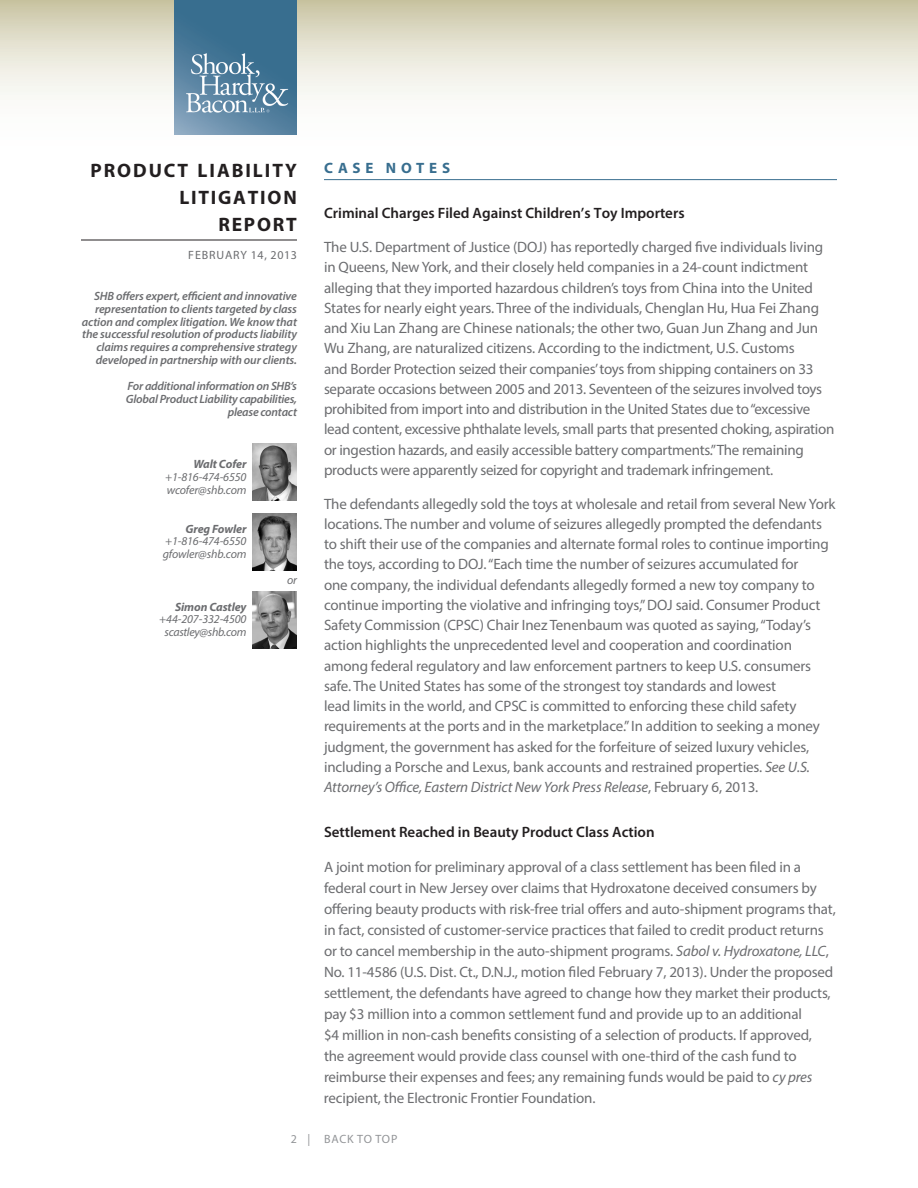
<style>
.page{position:relative;width:918px;height:1188px;background:#fff}
.page>*{position:absolute;margin:0;border:0;box-sizing:border-box;transform-origin:0 0}
.t1{font:700 19.5px/27px "Myriad Pro";letter-spacing:.095em;color:#231f20;text-align:right}
.Body{font:15px/20.2px "Myriad Pro";letter-spacing:-.01em;color:#6c6d70}
.TOCsubhead{font:600 15px "Myriad Pro";color:#231f20}
.Head{font:700 15px "Myriad Pro";letter-spacing:.32em;color:#386e8f}
.t2{font:italic 600 12px/12.8px "Myriad Pro";letter-spacing:-.01em;color:#6c6d70;text-align:right}
.t3{font:italic 12px/12.8px "Myriad Pro";letter-spacing:-.01em;color:#6c6d70;text-align:justify}
.t4{font:12px "Myriad Pro";letter-spacing:.07em;color:#6c6d70}
.Body-2{font:12px "Myriad Pro";letter-spacing:.06em;color:#939598}
.s1{font-weight:700}
.s2{font-style:italic}
</style>
<div class="page">
<svg style="left:0;top:0;width:918px;height:135px"></svg>
<hr style="left:81px;top:240px;width:216px;height:1px;background:#231f20">
<img style="left:175px;top:0;width:122px;height:135px">
<hr style="left:324px;top:179px;width:513px;height:1px;background:#386e8f">
<img style="left:253px;top:513px;width:44px;height:58px">
<img style="left:253px;top:592px;width:44px;height:57px">
<img style="left:253px;top:443px;width:44px;height:58px">
<h1 class="t1" style="left:90px;top:156px;width:208px">PRODUCT LIABILITY<br>LITIGATION<br>REPORT</h1>
<p class="t4" style="left:188px;top:248px;width:110px">FEBRUARY 14, 2013</p>
<p class="t2" style="left:82px;top:289px;width:217px">SHB offers expert, efficient and innovative representation to clients targeted by class action and complex litigation. We know that the successful resolution of products liability claims requires a comprehensive strategy developed in partnership with our clients.</p>
<p class="t2" style="left:126px;top:379px;width:173px">For additional information on SHB’s<br>Global Product Liability capabilities, please contact</p>
<p class="t3" style="left:165px;top:457px;width:83px;text-indent:29px"><span class="s1">Walt Cofer </span>+1-816-474-6550 wcofer@shb.com</p>
<p class="t3" style="left:163px;top:522px;width:85px;text-indent:23px"><span class="s1">Greg Fowler </span>+1-816-474-6550 gfowler@shb.com</p>
<p class="t3" style="left:159px;top:600px;width:89px;text-align:right"><span class="s1">Simon Castley </span>+44-207-332-4500 scastley@shb.com</p>
<p class="t3" style="left:287px;top:574px;width:11px">or</p>
<p class="Head" style="left:324px;top:158px;width:127px">CASE NOTES</p>
<p class="TOCsubhead" style="left:324px;top:204px;width:362px">Criminal Charges Filed Against Children’s Toy Importers</p>
<p class="Body" style="left:324px;top:237px;width:512px">The U.S. Department of Justice (DOJ) has reportedly charged five individuals living in Queens, New York, and their closely held companies in a 24-count indictment alleging that they imported hazardous children’s toys from China into the United States for nearly eight years. Three of the individuals, Chenglan Hu, Hua Fei Zhang and Xiu Lan Zhang are Chinese nationals; the other two, Guan Jun Zhang and Jun Wu Zhang, are naturalized citizens. According to the indictment, U.S. Customs<br>and Border Protection seized their companies’ toys from shipping containers on 33 separate occasions between 2005 and 2013. Seventeen of the seizures involved toys prohibited from import into and distribution in the United States due to “excessive lead content, excessive phthalate levels, small parts that presented choking, aspiration or ingestion hazards, and easily accessible battery compartments.” The remaining products were apparently seized for copyright and trademark infringement.</p>
<p class="Body" style="left:324px;top:493px;width:513px">The defendants allegedly sold the toys at wholesale and retail from several New York locations. The number and volume of seizures allegedly prompted the defendants to shift their use of the companies and alternate formal roles to continue importing the toys, according to DOJ. “Each time the number of seizures accumulated for<br>one company, the individual defendants allegedly formed a new toy company to continue importing the violative and infringing toys,” DOJ said. Consumer Product Safety Commission (CPSC) Chair Inez Tenenbaum was quoted as saying, “Today’s action highlights the unprecedented level and cooperation and coordination among federal regulatory and law enforcement partners to keep U.S. consumers safe. The United States has some of the strongest toy standards and lowest<br>lead limits in the world, and CPSC is committed to enforcing these child safety requirements at the ports and in the marketplace.” In addition to seeking a money judgment, the government has asked for the forfeiture of seized luxury vehicles, including a Porsche and Lexus, bank accounts and restrained properties. <span class="s2">See U.S.<br>Attorney’s Office, Eastern District New York Press Release</span>, February 6, 2013.</p>
<p class="TOCsubhead" style="left:324px;top:822px;width:332px">Settlement Reached in Beauty Product Class Action</p>
<p class="Body" style="left:324px;top:856px;width:513px;line-height:21px">A joint motion for preliminary approval of a class settlement has been filed in a federal court in New Jersey over claims that Hydroxatone deceived consumers by offering beauty products with risk-free trial offers and auto-shipment programs that, in fact, consisted of customer-service practices that failed to credit product returns or to cancel membership in the auto-shipment programs. <span class="s2">Sabol v. Hydroxatone, LLC</span>, No. 11-4586 (U.S. Dist. Ct., D.N.J., motion filed February 7, 2013). Under the proposed settlement, the defendants have agreed to change how they market their products, pay $3 million into a common settlement fund and provide up to an additional<br>$4 million in non-cash benefits consisting of a selection of products. If approved, the agreement would provide class counsel with one-third of the cash fund to reimburse their expenses and fees; any remaining funds would be paid to <span class="s2">cy pres </span>recipient, the Electronic Frontier Foundation.</p>
<p class="Body-2" style="left:291px;top:1132px;width:21px">2 |</p>
<p class="Body-2" style="left:324px;top:1132px;width:75px">BACK TO TOP</p>
</div>
